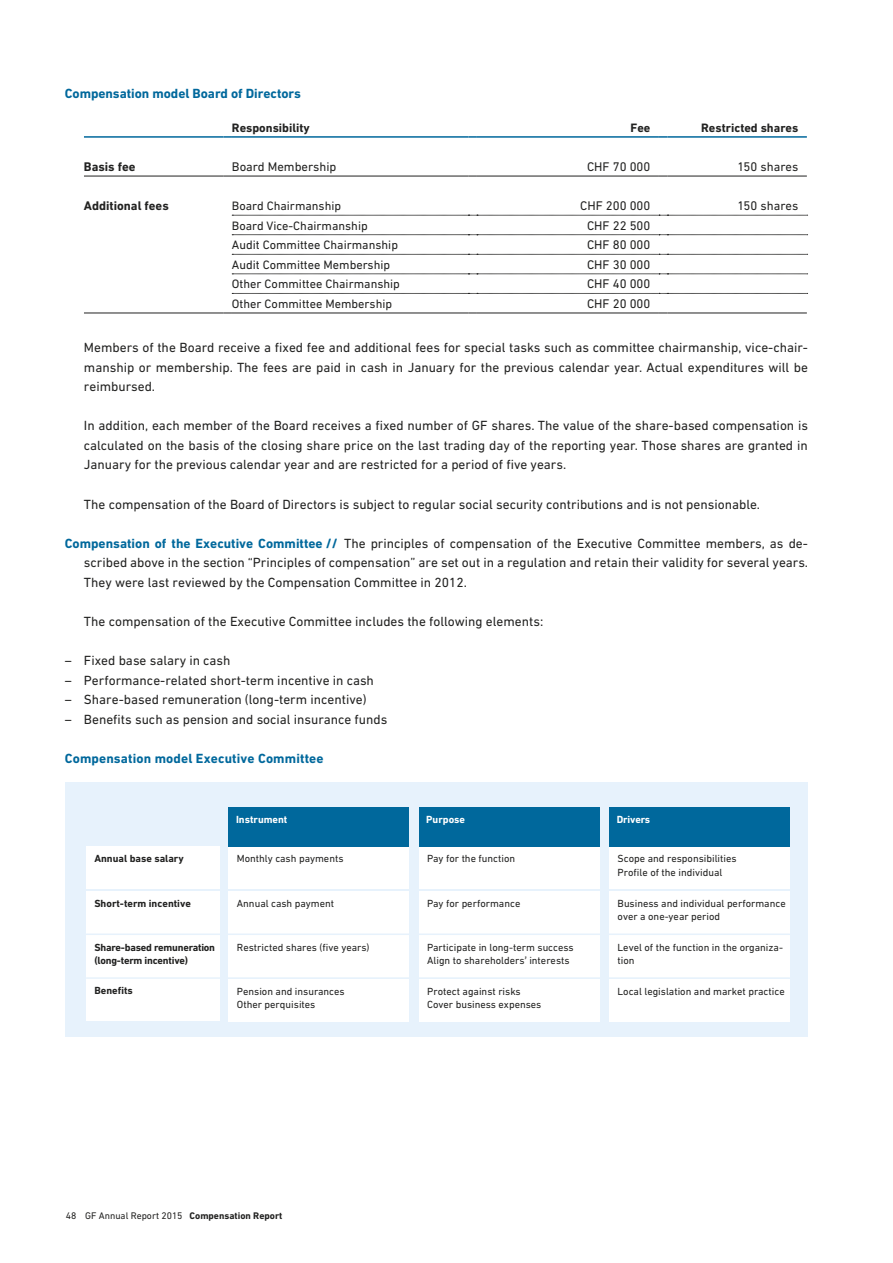
<style>
.page{position:relative;width:893px;height:1263px;background:#fff}
.page>*{position:absolute;margin:0;border:0;box-sizing:border-box;transform-origin:0 0}
.t1{font:13.5px/19.5px "DIN Next W1 G";color:#222221;text-align:justify}
.t2{font:700 13.5px "DIN Next W1 G";letter-spacing:.01em;color:#00689c}
.t3{font:12.75px "DIN Next W1 G";color:#222221}
.t4{font:700 12.75px "DIN Next W1 G";color:#222221}
.t5{font:12.3px "DIN Next W1 G";color:#222221}
.t6{font:700 12.3px "DIN Next W1 G";color:#222221}
.t7{font:10.5px/13.5px "DIN Next W1 G";color:#222221}
.t8{font:700 10.5px/13.5px "DIN Next W1 G";letter-spacing:-.01em;color:#222221}
.t9{font:700 10.5px "DIN Next W1 G";color:#fff}
.t10{font:9.75px "DIN Next W1 G";color:#222221}
.s1{font-weight:700;color:#00689c}
.s2{font-family:"Vista Sans OT"}
.s3{font-weight:700}
</style>
<div class="page">
<div style="left:66px;top:782px;width:742px;height:255px;background:#e7f2fc"></div>
<div style="left:228px;top:847px;width:181px;height:42px;background:#fff"></div>
<div style="left:228px;top:891px;width:181px;height:42px;background:#fff"></div>
<div style="left:228px;top:935px;width:181px;height:42px;background:#fff"></div>
<div style="left:228px;top:979px;width:181px;height:42px;background:#fff"></div>
<div style="left:419px;top:935px;width:180px;height:42px;background:#fff"></div>
<div style="left:419px;top:979px;width:180px;height:42px;background:#fff"></div>
<div style="left:609px;top:935px;width:181px;height:42px;background:#fff"></div>
<div style="left:609px;top:979px;width:181px;height:42px;background:#fff"></div>
<div style="left:419px;top:891px;width:180px;height:42px;background:#fff"></div>
<div style="left:609px;top:891px;width:181px;height:42px;background:#fff"></div>
<div style="left:86px;top:847px;width:134px;height:42px;background:#fff"></div>
<div style="left:86px;top:891px;width:134px;height:42px;background:#fff"></div>
<div style="left:86px;top:935px;width:134px;height:42px;background:#fff"></div>
<div style="left:86px;top:979px;width:134px;height:42px;background:#fff"></div>
<div style="left:419px;top:847px;width:180px;height:42px;background:#fff"></div>
<div style="left:609px;top:847px;width:181px;height:42px;background:#fff"></div>
<div style="left:228px;top:807px;width:181px;height:40px;background:#00689c"></div>
<div style="left:419px;top:807px;width:180px;height:40px;background:#00689c"></div>
<div style="left:609px;top:807px;width:181px;height:40px;background:#00689c"></div>
<hr style="left:84px;top:176px;width:139px;height:1px;background:#222221">
<hr style="left:84px;top:313px;width:139px;height:1px;background:#222221">
<hr style="left:232px;top:313px;width:236px;height:1px;background:#222221">
<hr style="left:477px;top:313px;width:182px;height:1px;background:#222221">
<hr style="left:667px;top:313px;width:140px;height:1px;background:#222221">
<hr style="left:232px;top:176px;width:236px;height:1px;background:#222221">
<hr style="left:477px;top:176px;width:182px;height:1px;background:#222221">
<hr style="left:667px;top:176px;width:140px;height:1px;background:#222221">
<hr style="left:84px;top:136px;width:139px;height:2px;background:#00689c">
<svg style="left:223px;top:136px;width:9px;height:2px"></svg>
<hr style="left:232px;top:136px;width:236px;height:2px;background:#00689c">
<svg style="left:468px;top:136px;width:9px;height:2px"></svg>
<hr style="left:477px;top:136px;width:182px;height:2px;background:#00689c">
<svg style="left:659px;top:136px;width:8px;height:2px"></svg>
<hr style="left:667px;top:136px;width:140px;height:2px;background:#00689c">
<svg style="left:232px;top:215px;width:576px;height:1px"></svg>
<svg style="left:232px;top:293px;width:576px;height:1px"></svg>
<svg style="left:232px;top:234px;width:576px;height:1px"></svg>
<svg style="left:232px;top:254px;width:576px;height:1px"></svg>
<svg style="left:232px;top:274px;width:576px;height:1px"></svg>
<p class="t2" style="left:65px;top:85px;width:238px">Compensation model Board of Directors</p>
<p class="t6" style="left:232px;top:120px;width:79px">Responsibility</p>
<p class="t6" style="left:630px;top:120px;width:21px">Fee</p>
<p class="t6" style="left:701px;top:120px;width:99px">Restricted shares</p>
<p class="t4" style="left:84px;top:159px;width:53px">Basis fee</p>
<p class="t3" style="left:232px;top:159px;width:106px">Board Membership</p>
<p class="t3" style="left:587px;top:159px;width:65px">CHF 70 000</p>
<p class="t3" style="left:737px;top:159px;width:62px">150 shares</p>
<p class="t4" style="left:84px;top:198px;width:86px">Additional fees</p>
<p class="t5" style="left:232px;top:199px;width:111px">Board Chairmanship</p>
<p class="t3" style="left:580px;top:199px;width:72px">CHF 200 000</p>
<p class="t3" style="left:737px;top:199px;width:62px">150 shares</p>
<p class="t5" style="left:232px;top:218px;width:137px">Board Vice-Chairmanship</p>
<p class="t3" style="left:587px;top:218px;width:65px">CHF 22 500</p>
<p class="t5" style="left:232px;top:238px;width:168px">Audit Committee Chairmanship</p>
<p class="t3" style="left:587px;top:238px;width:65px">CHF 80 000</p>
<p class="t5" style="left:232px;top:257px;width:160px">Audit Committee Membership</p>
<p class="t3" style="left:587px;top:257px;width:65px">CHF 30 000</p>
<p class="t5" style="left:232px;top:277px;width:169px">Other Committee Chairmanship</p>
<p class="t3" style="left:587px;top:277px;width:65px">CHF 40 000</p>
<p class="t5" style="left:232px;top:296px;width:162px">Other Committee Membership</p>
<p class="t3" style="left:587px;top:296px;width:65px">CHF 20 000</p>
<p class="t1" style="left:84px;top:338px;width:725px">Members of the Board receive a fixed fee and additional fees for special tasks such as committee chairmanship, vice-chair&shy;manship or membership. The fees are paid in cash in January for the previous calendar year. Actual expenditures will be reimbursed.</p>
<p class="t1" style="left:84px;top:416px;width:725px">In addition, each member of the Board receives a fixed number of GF shares. The value of the share-based compensation is calculated on the basis of the closing share price on the last trading day of the reporting year. Those shares are granted in January for the previous calendar year and are restricted for a period of five years.</p>
<p class="t1" style="left:84px;top:494px;width:678px">The compensation of the Board of Directors is subject to regular social security contributions and is not pensionable.</p>
<p class="t1" style="left:84px;top:533px;width:726px;text-indent:-19px"><span class="s1">Compensation of the Executive Committee //</span> The principles of compensation of the Executive Committee members, as de&shy;scribed above in the section “Principles of compensation” are set out in a regulation and retain their validity for several years.<br>They were last reviewed by the Compensation Committee in 2012.</p>
<p class="t1" style="left:84px;top:611px;width:461px">The compensation of the Executive Committee includes the following elements:</p>
<p class="t1" style="left:65px;top:651px;width:167px">– Fixed base salary in cash</p>
<p class="t1" style="left:65px;top:670px;width:311px">– Performance-related short-term incentive in cash</p>
<p class="t1" style="left:65px;top:690px;width:303px">– Share-based remuneration (long-term incentive)</p>
<p class="t1" style="left:65px;top:709px;width:324px">– Benefits such as pension and social insurance funds</p>
<p class="t2" style="left:65px;top:750px;width:260px">Compensation model Executive Committee</p>
<p class="t8" style="left:94px;top:852px;width:91px">Annual base salary</p>
<p class="t8" style="left:94px;top:896px;width:98px">Short-term incentive</p>
<p class="t8" style="left:94px;top:940px;width:122px">Share-based remuneration (long-term incentive)</p>
<p class="t8" style="left:94px;top:984px;width:40px">Benefits</p>
<p class="t9" style="left:236px;top:813px;width:53px">Instrument</p>
<p class="t9" style="left:426px;top:813px;width:40px">Purpose</p>
<p class="t9" style="left:617px;top:813px;width:35px">Drivers</p>
<p class="t7" style="left:237px;top:852px;width:108px">Monthly cash payments</p>
<p class="t7" style="left:237px;top:896px;width:99px">Annual cash payment</p>
<p class="t7" style="left:237px;top:940px;width:134px">Restricted shares (five years)</p>
<p class="t7" style="left:237px;top:984px;width:109px">Pension and insurances<br>Other perquisites</p>
<p class="t7" style="left:427px;top:852px;width:90px">Pay for the function</p>
<p class="t7" style="left:618px;top:852px;width:121px">Scope and responsibilities<br>Profile of the individual</p>
<p class="t7" style="left:427px;top:896px;width:95px">Pay for performance</p>
<p class="t7" style="left:618px;top:896px;width:170px">Business and individual performance over a one-year period</p>
<p class="t7" style="left:427px;top:940px;width:148px">Participate in long-term success<br>Align to shareholders<span class="s2">’</span> interests</p>
<p class="t7" style="left:427px;top:984px;width:116px">Protect against risks<br>Cover business expenses</p>
<p class="t7" style="left:618px;top:940px;width:167px">Level of the function in the organiza&shy;tion</p>
<p class="t7" style="left:618px;top:984px;width:169px">Local legislation and market practice</p>
<p class="t10" style="left:66px;top:1210px;width:218px">48 GF Annual Report 2015 <span class="s3">Compensation Report</span></p>
</div>
